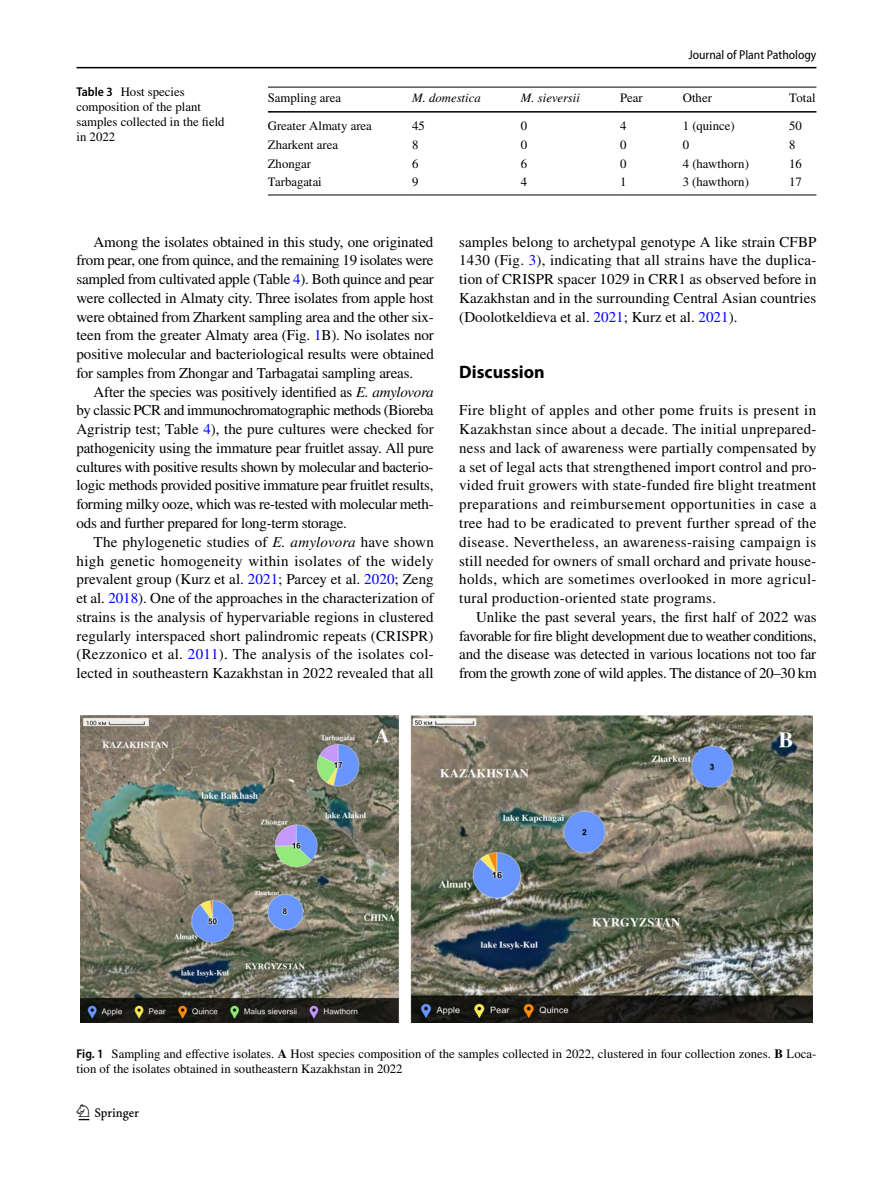
<style>
.page{position:relative;width:893px;height:1187px;background:#fff}
.page>*{position:absolute;margin:0;border:0;box-sizing:border-box;transform-origin:0 0}
.t1{font:22.5px "Springnew Regular 2";color:#000}
.t2{font:700 18px "Myriad Pro";color:#000}
.t3{font:15px/18.8px "STIX";letter-spacing:-.005em;color:#000;text-align:justify}
.t4{font:12.75px/15px "STIX";color:#000}
.t5{font:semi-condensed 12.75px "Myriad Pro";color:#000}
.t6{font:italic 12.75px "STIX";color:#000}
.s1{font-family:"Myriad Pro";font-weight:600;font-stretch:semi-condensed}
.s2{color:#00f}
.s3{font-style:italic}
.s4{font-weight:700}
</style>
<div class="page">
<hr style="left:77px;top:67px;width:739px;height:1px;background:#000">
<hr style="left:268px;top:87px;width:144px;height:1px;background:#000">
<hr style="left:268px;top:111px;width:144px;height:2px;background:#000">
<hr style="left:412px;top:87px;width:109px;height:1px;background:#000">
<hr style="left:412px;top:111px;width:109px;height:2px;background:#000">
<hr style="left:521px;top:87px;width:99px;height:1px;background:#000">
<hr style="left:521px;top:111px;width:99px;height:2px;background:#000">
<hr style="left:620px;top:87px;width:63px;height:1px;background:#000">
<hr style="left:620px;top:111px;width:63px;height:2px;background:#000">
<hr style="left:683px;top:87px;width:106px;height:1px;background:#000">
<hr style="left:683px;top:111px;width:106px;height:2px;background:#000">
<svg style="left:789px;top:87px;width:27px;height:1px"></svg>
<hr style="left:789px;top:111px;width:27px;height:2px;background:#000">
<hr style="left:268px;top:194px;width:144px;height:1px;background:#000">
<hr style="left:412px;top:194px;width:109px;height:1px;background:#000">
<hr style="left:521px;top:194px;width:99px;height:1px;background:#000">
<hr style="left:620px;top:194px;width:63px;height:1px;background:#000">
<hr style="left:683px;top:194px;width:106px;height:1px;background:#000">
<svg style="left:789px;top:194px;width:27px;height:1px"></svg>
<img style="left:81px;top:715px;width:731px;height:307px">
<p class="t5" style="left:688px;top:48px;width:130px">Journal of Plant Pathology</p>
<p class="t4" style="left:77px;top:85px;width:150px"><span class="s1">Table 3</span> Host species composition of the plant samples collected in the field in 2022</p>
<p class="t4" style="left:268px;top:91px;width:75px">Sampling area</p>
<p class="t6" style="left:412px;top:89px;width:70px">M. domestica</p>
<p class="t6" style="left:521px;top:89px;width:61px">M. sieversii</p>
<p class="t4" style="left:620px;top:91px;width:24px">Pear</p>
<p class="t4" style="left:683px;top:91px;width:31px">Other</p>
<p class="t4" style="left:789px;top:91px;width:28px">Total</p>
<p class="t4" style="left:268px;top:119px;width:106px">Greater Almaty area</p>
<p class="t4" style="left:412px;top:119px;width:14px">45</p>
<p class="t4" style="left:521px;top:119px;width:8px">0</p>
<p class="t4" style="left:620px;top:119px;width:8px">4</p>
<p class="t4" style="left:683px;top:119px;width:53px">1 (quince)</p>
<p class="t4" style="left:789px;top:119px;width:14px">50</p>
<p class="t4" style="left:268px;top:138px;width:72px">Zharkent area</p>
<p class="t4" style="left:412px;top:138px;width:8px">8</p>
<p class="t4" style="left:521px;top:138px;width:8px">0</p>
<p class="t4" style="left:620px;top:138px;width:8px">0</p>
<p class="t4" style="left:683px;top:138px;width:8px">0</p>
<p class="t4" style="left:789px;top:138px;width:8px">8</p>
<p class="t4" style="left:268px;top:157px;width:45px">Zhongar</p>
<p class="t4" style="left:412px;top:157px;width:8px">6</p>
<p class="t4" style="left:521px;top:157px;width:8px">6</p>
<p class="t4" style="left:620px;top:157px;width:8px">0</p>
<p class="t4" style="left:683px;top:157px;width:68px">4 (hawthorn)</p>
<p class="t4" style="left:789px;top:157px;width:14px">16</p>
<p class="t4" style="left:268px;top:175px;width:56px">Tarbagatai</p>
<p class="t4" style="left:412px;top:175px;width:8px">9</p>
<p class="t4" style="left:521px;top:175px;width:8px">4</p>
<p class="t4" style="left:620px;top:175px;width:8px">1</p>
<p class="t4" style="left:683px;top:175px;width:68px">3 (hawthorn)</p>
<p class="t4" style="left:789px;top:175px;width:14px">17</p>
<p class="t3" style="left:77px;top:233px;width:359px;text-indent:17px">Among the isolates obtained in this study, one originated from pear, one from quince, and the remaining 19 isolates were sampled from cultivated apple (Table <span class="s2">4</span>). Both quince and pear were collected in Almaty city. Three isolates from apple host were obtained from Zharkent sampling area and the other six&shy;teen from the greater Almaty area (Fig. <span class="s2">1</span>B). No isolates nor positive molecular and bacteriological results were obtained for samples from Zhongar and Tarbagatai sampling areas.</p>
<p class="t3" style="left:77px;top:383px;width:359px;text-indent:17px">After the species was positively identified as <span class="s3">E. amylovora </span>by classic PCR and immunochromatographic methods (Bioreba Agristrip test; Table <span class="s2">4</span>), the pure cultures were checked for pathogenicity using the immature pear fruitlet assay. All pure cultures with positive results shown by molecular and bacterio&shy;logic methods provided positive immature pear fruitlet results, forming milky ooze, which was re-tested with molecular meth&shy;ods and further prepared for long-term storage.</p>
<p class="t3" style="left:77px;top:533px;width:359px;text-indent:17px">The phylogenetic studies of <span class="s3">E. amylovora</span> have shown high genetic homogeneity within isolates of the widely prevalent group (Kurz et al. <span class="s2">2021</span>; Parcey et al. <span class="s2">2020</span>; Zeng et al. <span class="s2">2018</span>). One of the approaches in the characterization of strains is the analysis of hypervariable regions in clustered regularly interspaced short palindromic repeats (CRISPR) (Rezzonico et al. <span class="s2">2011</span>). The analysis of the isolates col&shy;lected in southeastern Kazakhstan in 2022 revealed that all</p>
<p class="t3" style="left:459px;top:233px;width:359px">samples belong to archetypal genotype A like strain CFBP 1430 (Fig. <span class="s2">3</span>), indicating that all strains have the duplica&shy;tion of CRISPR spacer 1029 in CRR1 as observed before in Kazakhstan and in the surrounding Central Asian countries (Doolotkeldieva et al. <span class="s2">2021</span>; Kurz et al. <span class="s2">2021</span>).</p>
<p class="t2" style="left:459px;top:360px;width:87px">Discussion</p>
<p class="t3" style="left:459px;top:402px;width:359px">Fire blight of apples and other pome fruits is present in Kazakhstan since about a decade. The initial unprepared&shy;ness and lack of awareness were partially compensated by a set of legal acts that strengthened import control and pro&shy;vided fruit growers with state-funded fire blight treatment preparations and reimbursement opportunities in case a tree had to be eradicated to prevent further spread of the disease. Nevertheless, an awareness-raising campaign is still needed for owners of small orchard and private house&shy;holds, which are sometimes overlooked in more agricul&shy;tural production-oriented state programs.</p>
<p class="t3" style="left:459px;top:608px;width:359px;text-indent:17px">Unlike the past several years, the first half of 2022 was favorable for fire blight development due to weather conditions, and the disease was detected in various locations not too far from the growth zone of wild apples. The distance of 20–30 km</p>
<p class="t4" style="left:77px;top:1046px;width:741px"><span class="s1">Fig. 1</span> Sampling and effective isolates. <span class="s4">A</span> Host species composition of the samples collected in 2022, clustered in four collection zones. <span class="s4">B</span> Loca&shy;tion of the isolates obtained in southeastern Kazakhstan in 2022</p>
<h1 class="t1" style="left:79px;top:1104px;width:62px">1 3</h1>
</div>
